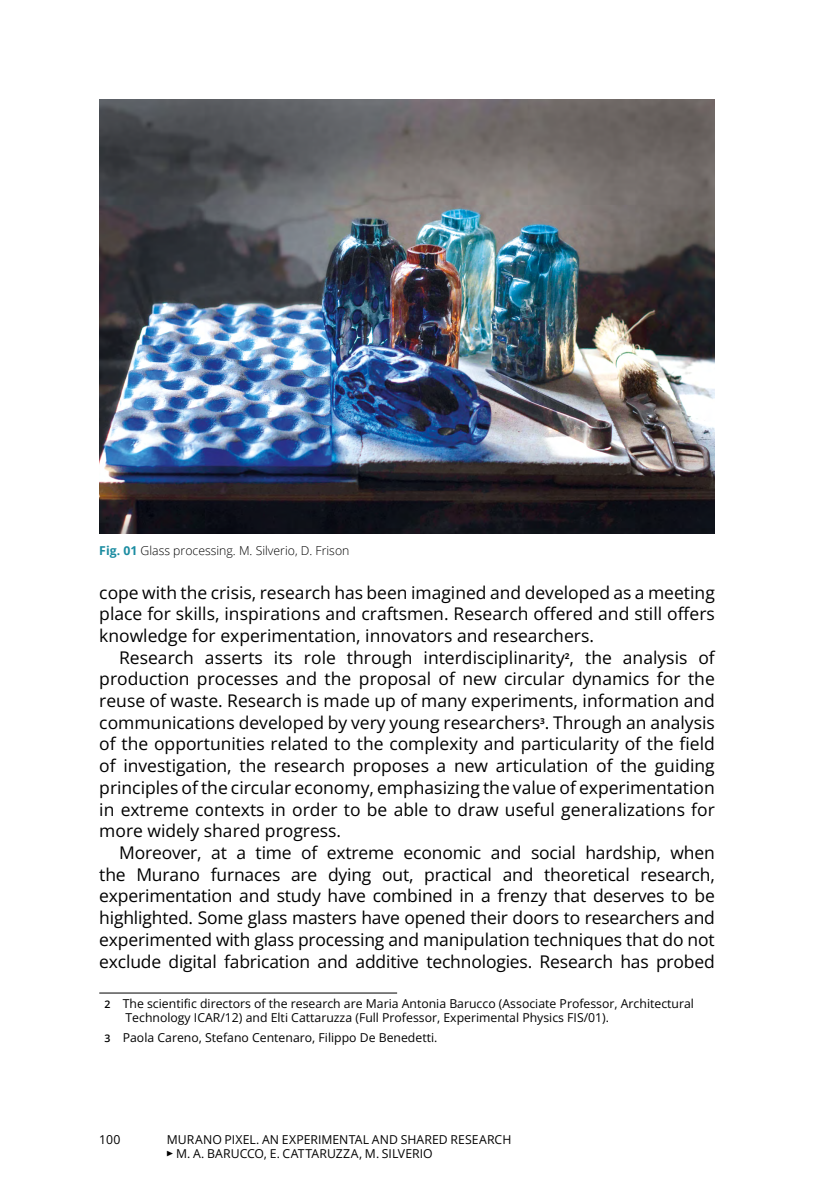
<style>
.page{position:relative;width:834px;height:1191px;background:#fff}
.page>*{position:absolute;margin:0;border:0;box-sizing:border-box;transform-origin:0 0}
.t1{font:17.5px/21.7px "Open Sans";color:#000;text-align:justify}
.t2{font:12.25px/14px "Open Sans";color:#000}
.t3{font:300 12.25px "Open Sans";color:#000}
.s1{font-weight:700;color:#1b8ca1}
.s2{font-weight:600;font-size:10.5px}
.s3{font-family:"Source Sans Pro";font-weight:300;font-size:7px}
</style>
<div class="page">
<img style="left:99px;top:99px;width:615px;height:434px">
<hr style="left:99px;top:992px;width:298px;height:1px;background:#000">
<p class="t3" style="left:99px;top:542px;width:251px"><span class="s1">Fig. 01</span> Glass processing. M. Silverio, D. Frison</p>
<p class="t1" style="left:99px;top:581px;width:617px">cope with the crisis, research has been imagined and developed as a meeting place for skills, inspirations and craftsmen. Research offered and still offers knowledge for experimentation, innovators and researchers.</p>
<p class="t1" style="left:99px;top:646px;width:617px;text-indent:20px">Research asserts its role through interdisciplinarity<sup>2</sup>, the analysis of production processes and the proposal of new circular dynamics for the reuse of waste. Research is made up of many experiments, information and communications developed by very young researchers<sup>3</sup>. Through an analysis of the opportunities related to the complexity and particularity of the field of investigation, the research proposes a new articulation of the guiding principles of the circular economy, emphasizing the value of experimentation in extreme contexts in order to be able to draw useful generalizations for more widely shared progress.</p>
<p class="t1" style="left:99px;top:841px;width:617px;text-indent:20px">Moreover, at a time of extreme economic and social hardship, when the Murano furnaces are dying out, practical and theoretical research, experimentation and study have combined in a frenzy that deserves to be highlighted. Some glass masters have opened their doors to researchers and experimented with glass processing and manipulation techniques that do not exclude digital fabrication and additive technologies. Research has probed</p>
<p class="t2" style="left:125px;top:995px;width:570px;line-height:14.7px;text-indent:-21px"><span class="s2">2</span> The scientific directors of the research are Maria Antonia Barucco (Associate Professor, Architectural<br>Technology ICAR/12) and Elti Cattaruzza (Full Professor, Experimental Physics FIS/01).</p>
<p class="t2" style="left:104px;top:1030px;width:334px"><span class="s2">3</span> Paola Careno, Stefano Centenaro, Filippo De Benedetti.</p>
<p class="t2" style="left:99px;top:1132px;width:23px">100</p>
<p class="t2" style="left:167px;top:1132px;width:346px">MURANO PIXEL. AN EXPERIMENTAL AND SHARED RESEARCH <span class="s3">▶</span> M. A. BARUCCO, E. CATTARUZZA, M. SILVERIO</p>
</div>
